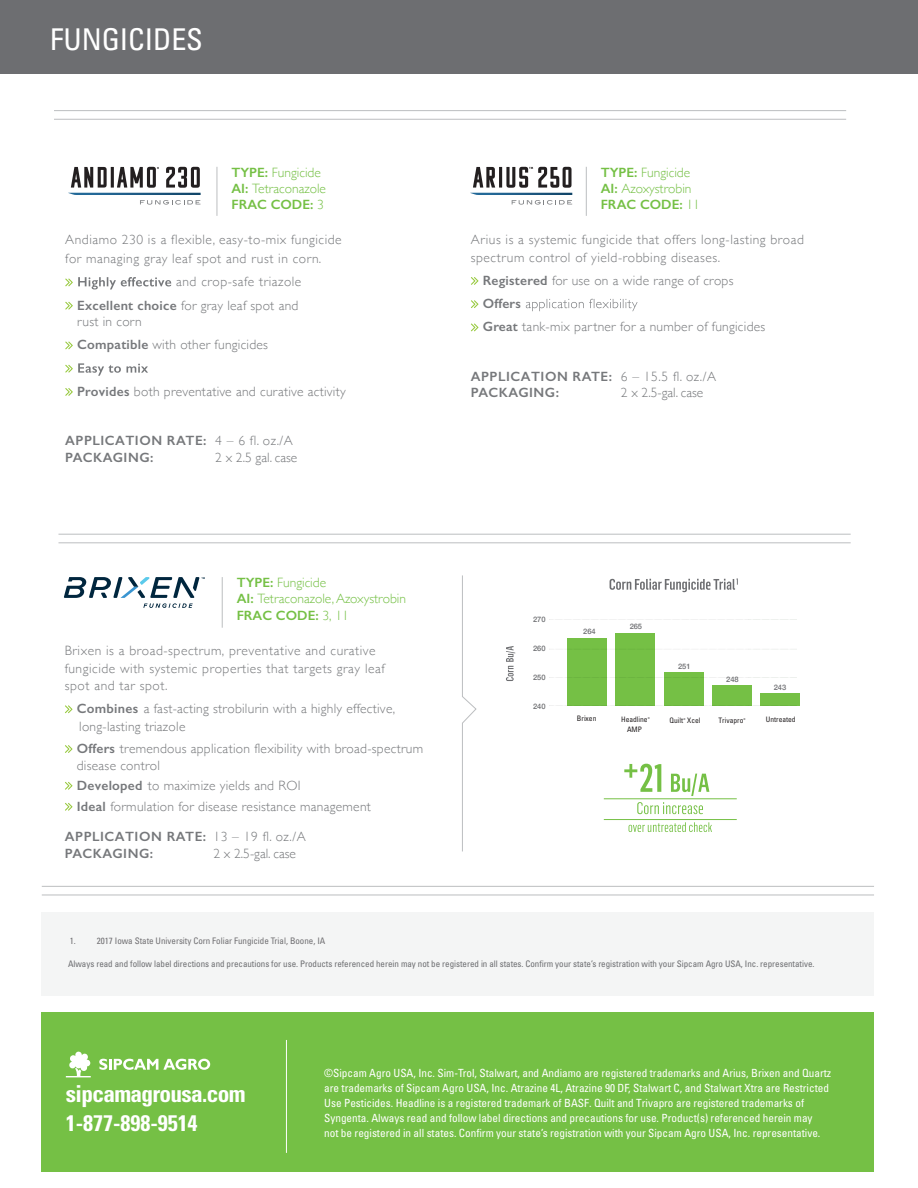
<style>
.page{position:relative;width:918px;height:1188px;background:#fff}
.page>*{position:absolute;margin:0;border:0;box-sizing:border-box;transform-origin:0 0}
.t1{font:condensed 30px "Univers LT Std";color:#fff}
.t2{font:700 condensed 23.4px "Univers LT Std";letter-spacing:-.03em;color:#fff}
.t3{font:700 condensed 22.5px "Univers LT Std";color:#fff}
.t4{font:300 13.5px/23.2px "Gill Sans";letter-spacing:.02em;color:#76787b}
.t5{font:300 13.5px/18px "Gill Sans";letter-spacing:.04em;color:#76787b}
.t6{font:300 13.5px/16.4px "Gill Sans";color:#75c045}
.t7{font:600 13.5px/16.5px "Gill Sans";letter-spacing:.04em;color:#76787b}
.t8{font:condensed 11.25px/14.9px "Univers LT Std";color:#fff}
.t9{font:condensed 9px "Univers LT Std";color:#6d6e71}
.t10{font:condensed 9px "Univers LT Std";color:#717073}
.t11{font:condensed 7.5px "Univers LT Std";letter-spacing:-.005em;color:#231f20}
.t12{font:500 7.5px "Helvetica Neue";letter-spacing:-.005em;color:#6d6e71}
.t13{font:condensed 2.55px "Univers LT Std";color:#231f20}
.s1{font-weight:600}
.s2{font-weight:300}
</style>
<div class="page">
<div style="left:0;top:0;width:918px;height:73px;background:#6d6e71"></div>
<hr style="left:54px;top:110px;width:792px;height:1px;background:#bcbec0">
<hr style="left:54px;top:119px;width:792px;height:1px;background:#bcbec0">
<hr style="left:58px;top:534px;width:793px;height:1px;background:#bcbec0">
<hr style="left:58px;top:543px;width:793px;height:1px;background:#bcbec0">
<hr style="left:222px;top:577px;width:1px;height:51px;background:#bcbec0">
<svg style="left:65px;top:705px;width:8px;height:8px"></svg>
<svg style="left:65px;top:745px;width:8px;height:8px"></svg>
<svg style="left:65px;top:782px;width:8px;height:8px"></svg>
<svg style="left:65px;top:803px;width:8px;height:8px"></svg>
<hr style="left:217px;top:167px;width:1px;height:49px;background:#bcbec0">
<svg style="left:65px;top:277px;width:106px;height:12px"></svg>
<svg style="left:65px;top:302px;width:8px;height:8px"></svg>
<svg style="left:65px;top:341px;width:8px;height:8px"></svg>
<svg style="left:65px;top:363px;width:83px;height:13px"></svg>
<svg style="left:65px;top:388px;width:8px;height:8px"></svg>
<svg style="left:471px;top:277px;width:8px;height:8px"></svg>
<svg style="left:471px;top:300px;width:8px;height:8px"></svg>
<svg style="left:526px;top:299px;width:112px;height:12px"></svg>
<svg style="left:471px;top:323px;width:8px;height:8px"></svg>
<hr style="left:586px;top:167px;width:1px;height:49px;background:#bcbec0">
<svg style="left:462px;top:575px;width:14px;height:277px"></svg>
<svg style="left:610px;top:578px;width:128px;height:14px"></svg>
<div style="left:568px;top:638px;width:39px;height:68px;background:#75c045"></div>
<div style="left:615px;top:633px;width:39px;height:73px;background:#75c045"></div>
<div style="left:664px;top:672px;width:40px;height:34px;background:#75c045"></div>
<div style="left:712px;top:685px;width:40px;height:21px;background:#75c045"></div>
<div style="left:760px;top:693px;width:39px;height:13px;background:#75c045"></div>
<svg style="left:549px;top:649px;width:248px;height:1px"></svg>
<svg style="left:549px;top:677px;width:248px;height:1px"></svg>
<svg style="left:506px;top:646px;width:9px;height:35px"></svg>
<hr style="left:604px;top:799px;width:133px;height:1px;background:#75c045">
<hr style="left:604px;top:819px;width:133px;height:1px;background:#75c045">
<svg style="left:624px;top:764px;width:37px;height:28px"></svg>
<svg style="left:671px;top:774px;width:38px;height:22px"></svg>
<svg style="left:637px;top:802px;width:66px;height:12px"></svg>
<svg style="left:629px;top:822px;width:83px;height:10px"></svg>
<div style="left:42px;top:1012px;width:832px;height:160px;background:#75c045"></div>
<hr style="left:286px;top:1040px;width:1px;height:113px;background:#fff">
<hr style="left:42px;top:886px;width:832px;height:1px;background:#bcbec0">
<hr style="left:42px;top:895px;width:832px;height:1px;background:#bcbec0">
<div style="left:42px;top:912px;width:832px;height:83px;background:#f4f5f5"></div>
<svg style="left:66px;top:1052px;width:25px;height:25px"></svg>
<svg style="left:99px;top:1059px;width:111px;height:11px"></svg>
<svg style="left:64px;top:577px;width:141px;height:31px"></svg>
<svg style="left:68px;top:167px;width:133px;height:38px"></svg>
<svg style="left:470px;top:167px;width:102px;height:38px"></svg>
<h1 class="t1" style="left:50px;top:20px;width:154px">FUNGICIDES</h1>
<p class="t6" style="left:231px;top:163px;width:96px"><span class="s1">TYPE:</span> Fungicide<br><span class="s1">AI:</span> Tetraconazole<br><span class="s1">FRAC CODE:</span> 3</p>
<p class="t5" style="left:65px;top:229px;width:278px;line-height:19.5px">Andiamo 230 is a flexible, easy-to-mix fungicide for managing gray leaf spot and rust in corn.</p>
<p class="t5" style="left:77px;top:270px;width:226px;line-height:23.2px;text-align:right">and crop-safe triazole<br><span class="s1">Excellent choice</span> for gray leaf spot and</p>
<p class="t4" style="left:77px;top:309px;width:192px">rust in corn<br><span class="s1">Compatible</span> with other fungicides</p>
<p class="t4" style="left:77px;top:379px;width:270px"><span class="s1">Provides</span> both preventative and curative activity</p>
<p class="t7" style="left:65px;top:432px;width:229px">APPLICATION RATE: <span class="s2">4 – 6 fl. oz./A<br></span>PACKAGING:</p>
<p class="t4" style="left:215px;top:445px;width:84px">2 x 2.5 gal. case</p>
<p class="t6" style="left:237px;top:574px;width:171px"><span class="s1">TYPE:</span> Fungicide<br><span class="s1">AI:</span> Tetraconazole,Azoxystrobin<br><span class="s1">FRAC CODE:</span> 3, 11</p>
<p class="t5" style="left:65px;top:641px;width:321px">Brixen is a broad-spectrum, preventative and curative fungicide with systemic properties that targets gray leaf</p>
<p class="t4" style="left:77px;top:673px;width:320px;text-indent:-12px">spot and tar spot.<br><span class="s1">Combines</span> a fast-acting strobilurin with a highly effective,</p>
<p class="t4" style="left:77px;top:715px;width:348px;line-height:21.8px">long-lasting triazole<br><span class="s1">Offers</span> tremendous application flexibility with broad-spectrum</p>
<p class="t4" style="left:77px;top:774px;width:296px;line-height:21px"><span class="s1">Developed</span> to maximize yields and ROI<br><span class="s1">Ideal</span> formulation for disease resistance management</p>
<p class="t4" style="left:77px;top:753px;width:85px">disease control</p>
<p class="t7" style="left:65px;top:829px;width:242px">APPLICATION RATE: <span class="s2">13 – 19 fl. oz./A<br></span>PACKAGING:</p>
<p class="t4" style="left:213px;top:841px;width:84px">2 x 2.5-gal. case</p>
<p class="t10" style="left:70px;top:935px;width:257px">1. 2017 Iowa State University Corn Foliar Fungicide Trial, Boone, IA</p>
<p class="t6" style="left:601px;top:163px;width:101px"><span class="s1">TYPE:</span> Fungicide<br><span class="s1">AI:</span> Azoxystrobin<br><span class="s1">FRAC CODE:</span> 11</p>
<p class="t5" style="left:471px;top:230px;width:335px">Arius is a systemic fungicide that offers long-lasting broad spectrum control of yield-robbing diseases.</p>
<p class="t4" style="left:483px;top:268px;width:284px"><span class="s1">Registered</span> for use on a wide range of crops<br><span class="s1">Offers<br>Great</span> tank-mix partner for a number of fungicides</p>
<p class="t7" style="left:471px;top:368px;width:247px">APPLICATION RATE: <span class="s2">6 – 15.5 fl. oz./A<br></span>PACKAGING:</p>
<p class="t4" style="left:621px;top:381px;width:84px">2 x 2.5-gal. case</p>
<p class="t12" style="left:533px;top:614px;width:14px">270</p>
<p class="t12" style="left:533px;top:643px;width:14px">260</p>
<p class="t12" style="left:533px;top:672px;width:14px">250</p>
<p class="t12" style="left:533px;top:701px;width:14px">240</p>
<p class="t12" style="left:583px;top:625px;width:14px">264</p>
<p class="t12" style="left:630px;top:620px;width:14px">265</p>
<p class="t11" style="left:577px;top:713px;width:21px">Brixen</p>
<p class="t11" style="left:621px;top:715px;width:28px">Headline</p>
<p class="t13" style="left:648px;top:717px;width:4px">®</p>
<p class="t11" style="left:627px;top:724px;width:16px">AMP</p>
<p class="t12" style="left:678px;top:660px;width:14px">251</p>
<p class="t11" style="left:670px;top:715px;width:15px">Quilt</p>
<p class="t13" style="left:684px;top:717px;width:4px">®</p>
<p class="t11" style="left:687px;top:715px;width:15px">Xcel</p>
<p class="t12" style="left:726px;top:674px;width:14px">248</p>
<p class="t12" style="left:774px;top:681px;width:14px">243</p>
<p class="t11" style="left:719px;top:715px;width:26px">Trivapro</p>
<p class="t13" style="left:743px;top:717px;width:4px">®</p>
<p class="t11" style="left:766px;top:715px;width:31px">Untreated</p>
<p class="t9" style="left:68px;top:958px;width:748px">Always read and follow label directions and precautions for use. Products referenced herein may not be registered in all states. Confirm your state’s registration with your Sipcam Agro USA, Inc. representative.</p>
<h2 class="t2" style="left:66px;top:1079px;width:181px">sipcamagrousa.com</h2>
<h3 class="t3" style="left:66px;top:1109px;width:133px">1-877-898-9514</h3>
<p class="t8" style="left:324px;top:1066px;width:509px">©Sipcam Agro USA, Inc. Sim-Trol, Stalwart, and Andiamo are registered trademarks and Arius, Brixen and Quartz are trademarks of Sipcam Agro USA, Inc. Atrazine 4L, Atrazine 90 DF, Stalwart C, and Stalwart Xtra are Restricted Use Pesticides. Headline is a registered trademark of BASF. Quilt and Trivapro are registered trademarks of Syngenta. Always read and follow label directions and precautions for use. Product(s) referenced herein may<br>not be registered in all states. Confirm your state’s registration with your Sipcam Agro USA, Inc. representative.</p>
</div>
